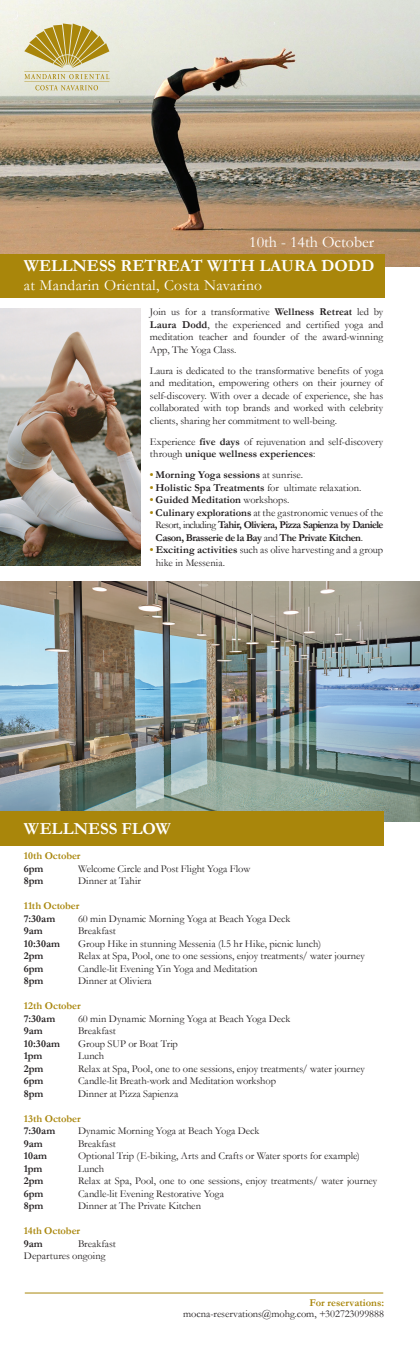
<style>
.page{position:relative;width:420px;height:1348px;background:#fff}
.page>*{position:absolute;margin:0;border:0;box-sizing:border-box;transform-origin:0 0}
.t1{font:700 17px "Garamond";color:#fff}
.t2{font:16px "Garamond";color:#fff}
.t3{font:15.5px "Garamond";letter-spacing:.02em;color:#fff}
.t4{font:10.5px/12.5px "Garamond";letter-spacing:-.005em;color:#231f20}
.t5{font:700 10.5px/12.5px "Garamond";letter-spacing:-.005em;color:#231f20;text-align:justify}
.t6{font:700 10.5px "Garamond";letter-spacing:-.005em;color:#a9860b}
.s1{font-weight:700}
.s2{color:#a9860b}
.s3{font-weight:400}
.s4{font-weight:700;color:#a9860b}
</style>
<div class="page">
<img style="left:0;top:0;width:420px;height:266px">
<div style="left:0;top:254px;width:384px;height:43px;background:#a9860b"></div>
<svg style="left:24px;top:23px;width:85px;height:45px;background:#c7b56e"></svg>
<svg style="left:24px;top:74px;width:85px;height:5px"></svg>
<hr style="left:24px;top:71px;width:85px;height:1px;background:#a9860b">
<hr style="left:24px;top:81px;width:85px;height:1px;background:#a9860b">
<svg style="left:35px;top:85px;width:63px;height:5px"></svg>
<img style="left:0;top:308px;width:141px;height:258px">
<img style="left:0;top:581px;width:420px;height:240px">
<hr style="left:25px;top:1292px;width:358px;height:1px;background:#a9860b">
<div style="left:0;top:811px;width:384px;height:34px;background:#a9860b"></div>
<h2 class="t2" style="left:249px;top:233px;width:126px">10th - 14th October</h2>
<h1 class="t1" style="left:24px;top:256px;width:352px">WELLNESS RETREAT WITH LAURA DODD</h1>
<h3 class="t3" style="left:24px;top:276px;width:240px">at Mandarin Oriental, Costa Navarino</h3>
<p class="t4" style="left:150px;top:305px;width:235px;text-align:justify">Join us for a transformative <span class="s1">Wellness Retreat</span> led by <span class="s1">Laura Dodd</span>, the experienced and certified yoga and meditation teacher and founder of the award-winning App, The Yoga Class.</p>
<p class="t4" style="left:150px;top:364px;width:235px;text-align:justify">Laura is dedicated to the transformative benefits of yoga and meditation, empowering others on their journey of self-discovery. With over a decade of experience, she has collaborated with top brands and worked with celebrity clients, sharing her commitment to well-being.</p>
<p class="t4" style="left:150px;top:435px;width:235px">Experience <span class="s1">five days</span> of rejuvenation and self-discovery through <span class="s1">unique wellness experiences</span>:</p>
<p class="t5" style="left:150px;top:468px;width:154px"><span class="s2">•</span> Morning Yoga sessions <span class="s3">at sunrise.</span></p>
<p class="t4" style="left:150px;top:481px;width:213px"><span class="s4">•</span> <span class="s1">Holistic Spa Treatments</span> for ultimate relaxation.</p>
<p class="t5" style="left:150px;top:493px;width:141px"><span class="s2">•</span> Guided Meditation <span class="s3">workshops.</span></p>
<p class="t5" style="left:155px;top:506px;width:229px;text-indent:-6px"><span class="s2">•</span> Culinary explorations <span class="s3">at the gastronomic venues of the Resort, including</span> Tahir, Oliviera, Pizza Sapienza by Daniele Cason, Brasserie de la Bay <span class="s3">and</span> The Private Kitchen<span class="s3">.</span></p>
<p class="t4" style="left:156px;top:543px;width:229px;text-indent:-6px"><span class="s4">•</span> <span class="s1">Exciting activities</span> such as olive harvesting and a group hike in Messenia.</p>
<h1 class="t1" style="left:24px;top:819px;width:148px">WELLNESS FLOW</h1>
<p class="t6" style="left:24px;top:850px;width:58px">10th October</p>
<p class="t5" style="left:24px;top:862px;width:21px">6pm</p>
<p class="t4" style="left:78px;top:862px;width:174px">Welcome Circle and Post Flight Yoga Flow</p>
<p class="t5" style="left:24px;top:875px;width:21px">8pm</p>
<p class="t4" style="left:78px;top:875px;width:65px">Dinner at Tahir</p>
<p class="t6" style="left:24px;top:900px;width:57px">11th October</p>
<p class="t5" style="left:24px;top:912px;width:33px">7:30am</p>
<p class="t4" style="left:78px;top:912px;width:214px">60 min Dynamic Morning Yoga at Beach Yoga Deck</p>
<p class="t5" style="left:24px;top:925px;width:20px">9am</p>
<p class="t4" style="left:78px;top:925px;width:39px">Breakfast</p>
<p class="t5" style="left:24px;top:937px;width:37px">10:30am</p>
<p class="t4" style="left:78px;top:937px;width:244px">Group Hike in stunning Messenia (l.5 hr Hike, picnic lunch)</p>
<p class="t5" style="left:24px;top:950px;width:21px">2pm</p>
<p class="t4" style="left:78px;top:950px;width:288px">Relax at Spa, Pool, one to one sessions, enjoy treatments/ water journey</p>
<p class="t5" style="left:24px;top:962px;width:21px">6pm</p>
<p class="t4" style="left:78px;top:962px;width:181px">Candle-lit Evening Yin Yoga and Meditation</p>
<p class="t5" style="left:24px;top:975px;width:21px">8pm</p>
<p class="t4" style="left:78px;top:975px;width:75px">Dinner at Oliviera</p>
<p class="t6" style="left:24px;top:1000px;width:58px">12th October</p>
<p class="t5" style="left:24px;top:1012px;width:33px">7:30am</p>
<p class="t4" style="left:78px;top:1012px;width:214px">60 min Dynamic Morning Yoga at Beach Yoga Deck</p>
<p class="t5" style="left:24px;top:1024px;width:20px">9am</p>
<p class="t4" style="left:78px;top:1025px;width:39px">Breakfast</p>
<p class="t5" style="left:24px;top:1037px;width:37px">10:30am</p>
<p class="t4" style="left:78px;top:1037px;width:101px">Group SUP or Boat Trip</p>
<p class="t5" style="left:24px;top:1049px;width:20px">1pm</p>
<p class="t4" style="left:78px;top:1050px;width:28px">Lunch</p>
<p class="t5" style="left:24px;top:1062px;width:21px">2pm</p>
<p class="t4" style="left:78px;top:1062px;width:288px">Relax at Spa, Pool, one to one sessions, enjoy treatments/ water journey</p>
<p class="t5" style="left:24px;top:1074px;width:21px">6pm</p>
<p class="t4" style="left:78px;top:1075px;width:199px">Candle-lit Breath-work and Meditation workshop</p>
<p class="t5" style="left:24px;top:1087px;width:21px">8pm</p>
<p class="t4" style="left:78px;top:1087px;width:102px">Dinner at Pizza Sapienza</p>
<p class="t6" style="left:24px;top:1112px;width:58px">13th October</p>
<p class="t5" style="left:24px;top:1124px;width:33px">7:30am</p>
<p class="t4" style="left:78px;top:1125px;width:183px">Dynamic Morning Yoga at Beach Yoga Deck</p>
<p class="t5" style="left:24px;top:1137px;width:20px">9am</p>
<p class="t4" style="left:78px;top:1137px;width:39px">Breakfast</p>
<p class="t5" style="left:24px;top:1149px;width:25px">10am</p>
<p class="t4" style="left:78px;top:1150px;width:283px">Optional Trip (E-biking, Arts and Crafts or Water sports for example)</p>
<p class="t5" style="left:24px;top:1162px;width:20px">1pm</p>
<p class="t4" style="left:78px;top:1162px;width:28px">Lunch</p>
<p class="t5" style="left:24px;top:1174px;width:21px">2pm</p>
<p class="t4" style="left:78px;top:1175px;width:300px">Relax at Spa, Pool, one to one sessions, enjoy treatments/ water journey</p>
<p class="t5" style="left:24px;top:1187px;width:21px">6pm</p>
<p class="t4" style="left:78px;top:1187px;width:147px">Candle-lit Evening Restorative Yoga</p>
<p class="t5" style="left:24px;top:1199px;width:21px">8pm</p>
<p class="t4" style="left:78px;top:1200px;width:124px">Dinner at The Private Kitchen</p>
<p class="t6" style="left:24px;top:1225px;width:58px">14th October</p>
<p class="t5" style="left:24px;top:1237px;width:20px">9am</p>
<p class="t4" style="left:24px;top:1237px;width:93px;text-indent:54px">Breakfast<br>Departures ongoing</p>
<p class="t6" style="left:309px;top:1296px;width:76px">For reservations:</p>
<p class="t4" style="left:183px;top:1307px;width:202px">mocna-reservations@mohg.com, +302723099888</p>
</div>
